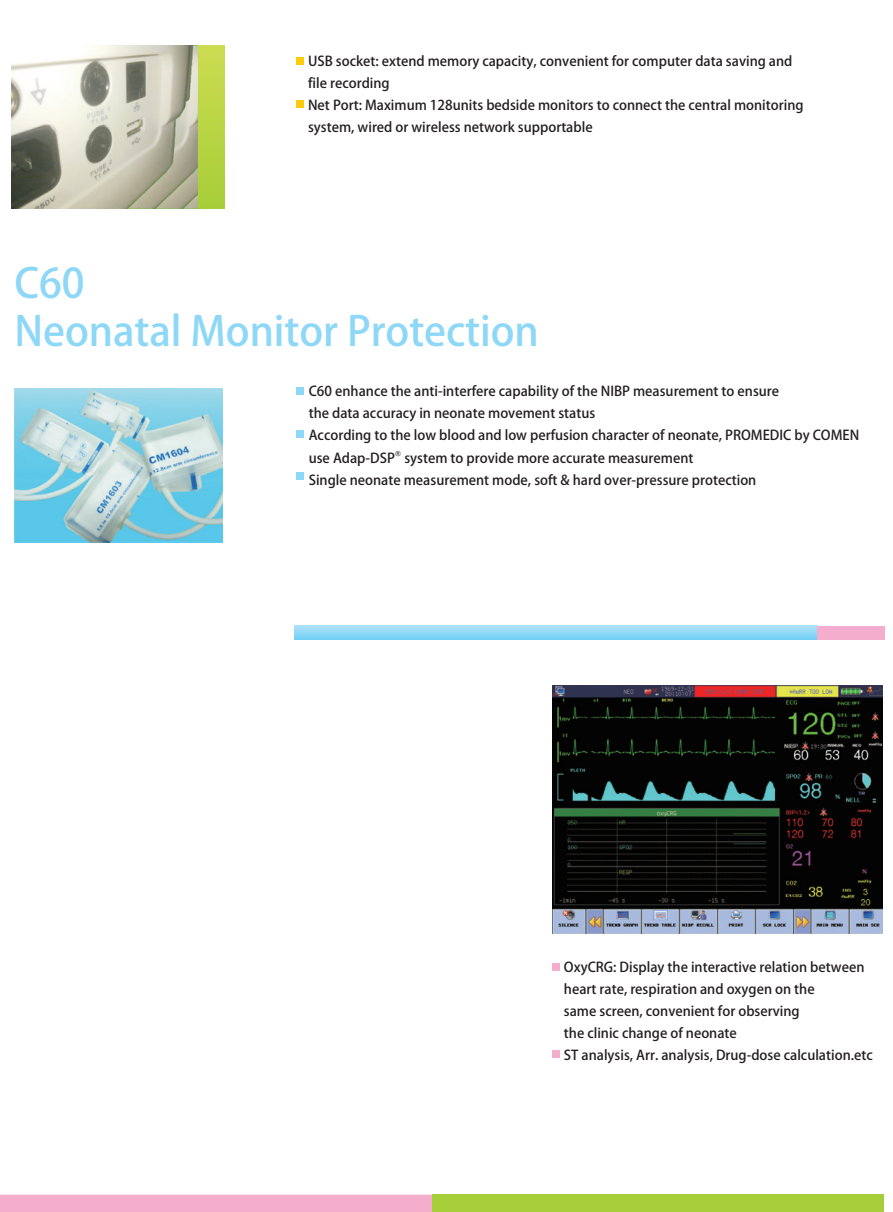
<style>
.page{position:relative;width:893px;height:1212px;background:#fff}
.page>*{position:absolute;margin:0;border:0;box-sizing:border-box;transform-origin:0 0}
.t1{font:40.5px/48.2px "Adobe Heiti Std";color:#8dd7f7}
.t2{font:13.5px/21.9px "Adobe Heiti Std";color:#231f20}
.t3{font:6.75px "Microsoft Ya Hei";color:#231f20}
</style>
<div class="page">
<div style="left:0;top:1194px;width:433px;height:18px;background:#f5adce"></div>
<div style="left:433px;top:1194px;width:451px;height:18px;background:#a6ce39"></div>
<div style="left:296px;top:57px;width:7px;height:7px;background:#feca0a"></div>
<div style="left:296px;top:100px;width:7px;height:8px;background:#feca0a"></div>
<div style="left:296px;top:388px;width:7px;height:7px;background:#8dd7f7"></div>
<div style="left:296px;top:430px;width:7px;height:8px;background:#8dd7f7"></div>
<div style="left:296px;top:472px;width:7px;height:7px;background:#8dd7f7"></div>
<svg style="left:295px;top:626px;width:523px;height:13px;background:#90d8f7"></svg>
<div style="left:818px;top:626px;width:67px;height:13px;background:#f5adce"></div>
<div style="left:552px;top:963px;width:7px;height:8px;background:#f5adce"></div>
<div style="left:552px;top:1050px;width:7px;height:7px;background:#f5adce"></div>
<img style="left:552px;top:686px;width:330px;height:247px">
<div style="left:13px;top:46px;width:211px;height:162px;background:linear-gradient(to bottom,#cbdc51,#a7ce38)"></div>
<img style="left:11px;top:46px;width:187px;height:163px">
<img style="left:15px;top:388px;width:208px;height:155px">
<p class="t2" style="left:308px;top:51px;width:497px">USB socket: extend memory capacity, convenient for computer data saving and file recording<br>Net Port: Maximum 128units bedside monitors to connect the central monitoring system, wired or wireless network supportable</p>
<h1 class="t1" style="left:15px;top:260px;width:526px">C60<br>Neonatal Monitor Protection</h1>
<p class="t2" style="left:309px;top:381px;width:552px">C60 enhance the anti-interfere capability of the NIBP measurement to ensure<br>the data accuracy in neonate movement status<br>According to the low blood and low perfusion character of neonate, PROMEDIC by COMEN</p>
<p class="t3" style="left:395px;top:449px;width:8px">®</p>
<p class="t2" style="left:309px;top:447px;width:449px">use Adap-DSP system to provide more accurate measurement<br>Single neonate measurement mode, soft &amp; hard over-pressure protection</p>
<p class="t2" style="left:564px;top:957px;width:310px">OxyCRG: Display the interactive relation between heart rate, respiration and oxygen on the<br>same screen, convenient for observing<br>the clinic change of neonate<br>ST analysis, Arr. analysis, Drug-dose calculation.etc</p>
</div>
